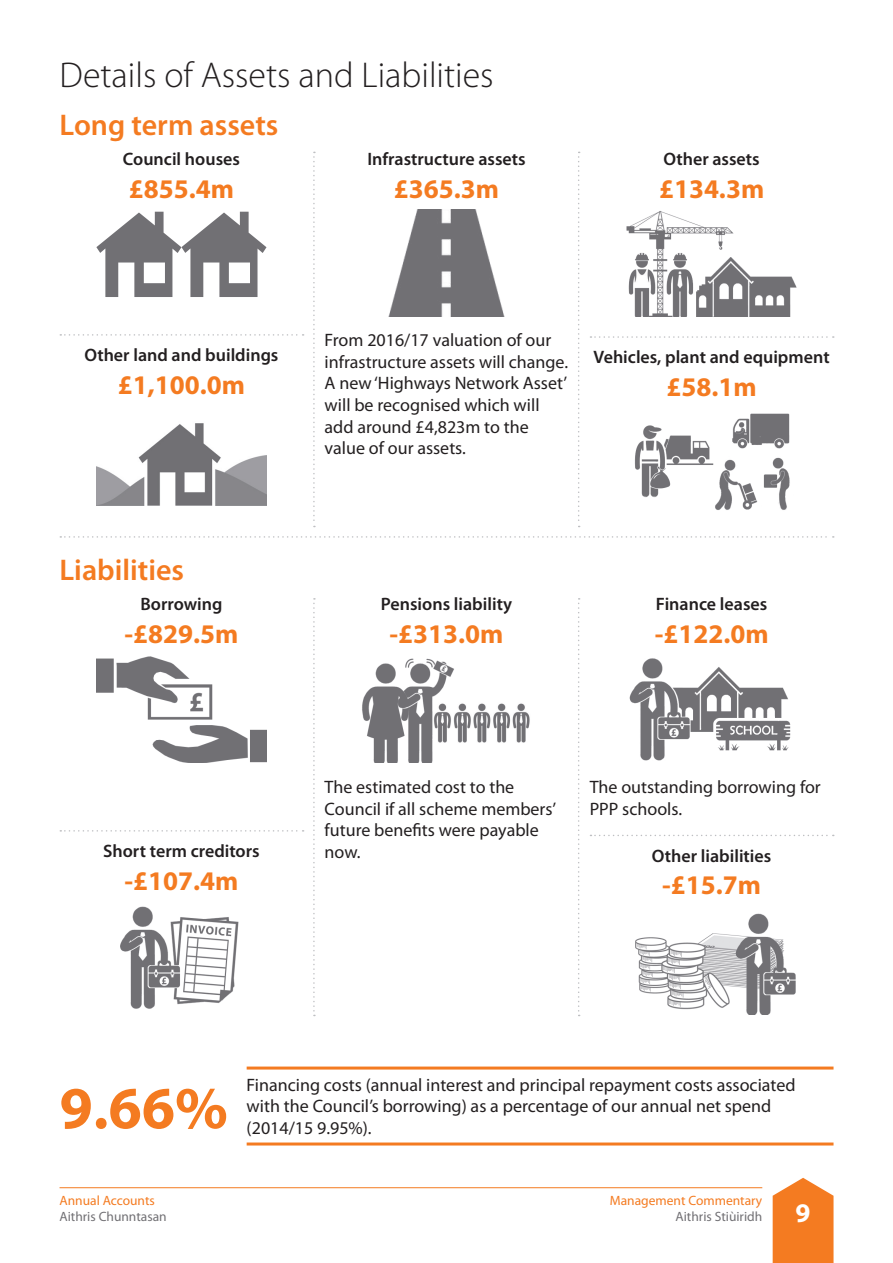
<style>
.page{position:relative;width:893px;height:1263px;background:#fff}
.page>*{position:absolute;margin:0;border:0;box-sizing:border-box;transform-origin:0 0}
.t1{font:700 60px "Myriad Pro";color:#f47b21}
.t2{font:300 36px "Myriad Pro";color:#231f20}
.t3{font:600 30px "Myriad Pro";color:#f47b21}
.t4{font:700 27px "Myriad Pro";color:#f47b21}
.t5{font:18px/21.6px "Myriad Pro";color:#231f20}
.t6{font:600 18px "Myriad Pro";color:#231f20}
.t7{font:13.5px/16.2px "Myriad Pro";color:#f47b21}
.t8{font:13.5px "Myriad Pro";color:#717074}
.s1{color:#717074}
.s2{font-weight:700;font-size:27px;color:#fff}
</style>
<div class="page">
<hr style="left:60px;top:1187px;width:702px;height:1px;background:#f47b21">
<svg style="left:773px;top:1178px;width:60px;height:85px;background:#f58837"></svg>
<svg style="left:60px;top:334px;width:244px;height:2px"></svg>
<svg style="left:96px;top:212px;width:170px;height:85px"></svg>
<img style="left:96px;top:423px;width:170px;height:83px">
<img style="left:388px;top:210px;width:117px;height:106px">
<svg style="left:590px;top:336px;width:244px;height:2px"></svg>
<img style="left:626px;top:211px;width:171px;height:105px">
<img style="left:634px;top:413px;width:156px;height:97px">
<svg style="left:60px;top:536px;width:774px;height:2px"></svg>
<svg style="left:60px;top:830px;width:244px;height:2px"></svg>
<img style="left:96px;top:657px;width:170px;height:106px">
<img style="left:120px;top:906px;width:119px;height:103px">
<img style="left:362px;top:658px;width:168px;height:105px">
<svg style="left:590px;top:835px;width:244px;height:1px"></svg>
<img style="left:629px;top:658px;width:162px;height:103px">
<img style="left:635px;top:913px;width:161px;height:101px">
<hr style="left:247px;top:1067px;width:586px;height:3px;background:#f47b21">
<hr style="left:247px;top:1143px;width:586px;height:3px;background:#f47b21">
<svg style="left:313px;top:152px;width:2px;height:375px"></svg>
<svg style="left:578px;top:152px;width:2px;height:375px"></svg>
<svg style="left:313px;top:598px;width:2px;height:418px"></svg>
<svg style="left:578px;top:598px;width:2px;height:418px"></svg>
<h2 class="t2" style="left:60px;top:61px;width:436px">Details of Assets and Liabilities</h2>
<h3 class="t3" style="left:60px;top:114px;width:220px">Long term assets</h3>
<p class="t6" style="left:123px;top:152px;width:119px">Council houses</p>
<h3 class="t4" style="left:129px;top:178px;width:107px">£855.4m</h3>
<p class="t6" style="left:367px;top:152px;width:160px">Infrastructure assets</p>
<h3 class="t4" style="left:394px;top:178px;width:107px">£365.3m</h3>
<p class="t6" style="left:663px;top:152px;width:98px">Other assets</p>
<h3 class="t4" style="left:659px;top:178px;width:107px">£134.3m</h3>
<p class="t6" style="left:84px;top:348px;width:196px">Other land and buildings</p>
<h3 class="t4" style="left:118px;top:374px;width:129px">£1,100.0m</h3>
<h3 class="t3" style="left:60px;top:559px;width:126px">Liabilities</h3>
<p class="t6" style="left:140px;top:597px;width:83px">Borrowing</p>
<h3 class="t4" style="left:124px;top:623px;width:115px">-£829.5m</h3>
<p class="t5" style="left:325px;top:331px;width:245px">From 2016/17 valuation of our infrastructure assets will change.<br>A new ‘Highways Network Asset’ will be recognised which will add around £4,823m to the value of our assets.</p>
<p class="t6" style="left:594px;top:350px;width:237px">Vehicles, plant and equipment</p>
<h3 class="t4" style="left:666px;top:376px;width:92px">£58.1m</h3>
<p class="t6" style="left:381px;top:597px;width:133px">Pensions liability</p>
<h3 class="t4" style="left:390px;top:623px;width:115px">-£313.0m</h3>
<p class="t6" style="left:656px;top:597px;width:113px">Finance leases</p>
<h3 class="t4" style="left:655px;top:623px;width:115px">-£122.0m</h3>
<p class="t6" style="left:103px;top:844px;width:158px">Short term creditors</p>
<h3 class="t4" style="left:124px;top:870px;width:115px">-£107.4m</h3>
<p class="t5" style="left:325px;top:777px;width:233px">The estimated cost to the<br>Council if all scheme members’ future benefits were payable now.</p>
<p class="t5" style="left:590px;top:777px;width:233px">The outstanding borrowing for<br>PPP schools.</p>
<p class="t6" style="left:652px;top:849px;width:121px">Other liabilities</p>
<h3 class="t4" style="left:662px;top:875px;width:100px">-£15.7m</h3>
<h1 class="t1" style="left:60px;top:1085px;width:170px">9.66%</h1>
<p class="t5" style="left:247px;top:1075px;width:550px">Financing costs (annual interest and principal repayment costs associated with the Council’s borrowing) as a percentage of our annual net spend (2014/15 9.95%).</p>
<p class="t7" style="left:60px;top:1193px;width:97px">Annual Accounts</p>
<p class="t8" style="left:60px;top:1211px;width:109px">Aithris Chunntasan</p>
<p class="t7" style="left:675px;top:1193px;width:137px;text-indent:-66px">Management Commentary<br><span class="s1">Aithris Stiùiridh</span> <span class="s2">9</span></p>
</div>
